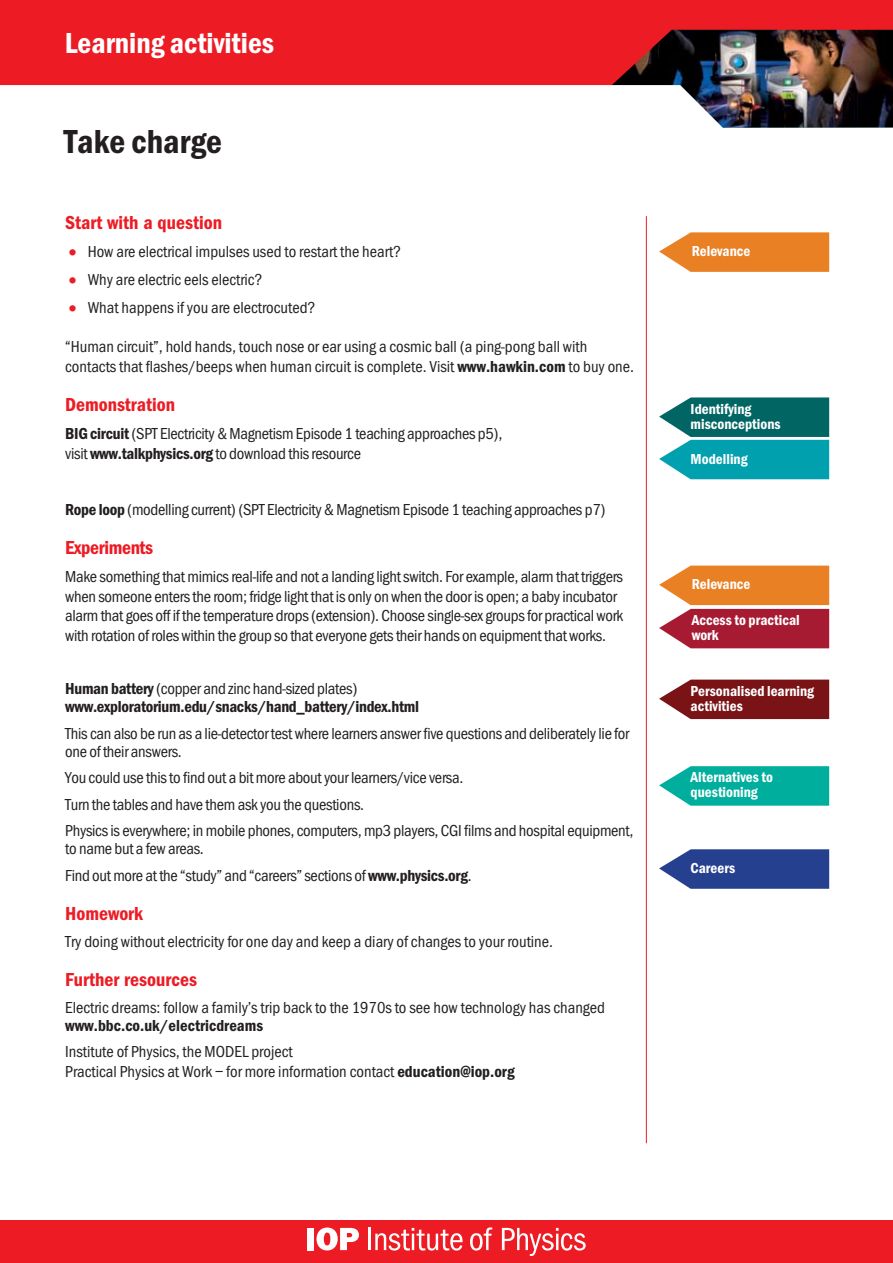
<style>
.page{position:relative;width:893px;height:1263px;background:#fff}
.page>*{position:absolute;margin:0;border:0;box-sizing:border-box;transform-origin:0 0}
.t1{font:600 34.5px "Franklin Got Cd Io P";color:#231f20}
.t2{font:600 30px "Franklin Got Cd Io P";color:#fff}
.t3{font:600 19.5px "Franklin Got Cd Io P";color:#ed1c24}
.t4{font:16.5px/19.5px "Franklin Got Cd Io P";letter-spacing:-.015em;color:#231f20}
.t5{font:600 16.5px/18px "Franklin Got Cd Io P";letter-spacing:-.015em;color:#231f20}
.t6{font:600 15px/15px "Franklin Got Cd Io P";color:#fff}
.s1{font-size:22.5px;color:#ed1c24}
.s2{font-weight:600}
.s3{font-weight:400}
</style>
<div class="page">
<div style="left:0;top:1220px;width:893px;height:43px;background:#ed1c24"></div>
<div style="left:307px;top:1228px;width:7px;height:22px;background:#fff"></div>
<svg style="left:317px;top:1227px;width:42px;height:23px"></svg>
<hr style="left:369px;top:1228px;width:2px;height:22px;background:#fff">
<svg style="left:375px;top:1228px;width:88px;height:22px"></svg>
<svg style="left:470px;top:1227px;width:22px;height:23px"></svg>
<svg style="left:502px;top:1228px;width:84px;height:28px"></svg>
<img style="left:611px;top:85px;width:282px;height:43px">
<svg style="left:0;top:0;width:893px;height:85px;background:#ce2127"></svg>
<svg style="left:659px;top:680px;width:170px;height:39px;background:#86282a"></svg>
<svg style="left:659px;top:766px;width:170px;height:40px;background:#1ab6a7"></svg>
<svg style="left:659px;top:232px;width:170px;height:40px;background:#eb8d3b"></svg>
<svg style="left:659px;top:566px;width:170px;height:82px;background:#ce6447"></svg>
<svg style="left:659px;top:397px;width:170px;height:82px;background:#219298"></svg>
<hr style="left:646px;top:216px;width:1px;height:927px;background:#ed1c24">
<svg style="left:659px;top:849px;width:170px;height:40px;background:#3b549a"></svg>
<h2 class="t2" style="left:65px;top:26px;width:211px">Learning activities</h2>
<h1 class="t1" style="left:64px;top:122px;width:160px">Take charge</h1>
<p class="t3" style="left:65px;top:212px;width:158px">Start with a question</p>
<p class="t4" style="left:65px;top:242px;width:338px"><span class="s1">•</span> How are electrical impulses used to restart the heart?</p>
<p class="t4" style="left:65px;top:270px;width:199px"><span class="s1">•</span> Why are electric eels electric?</p>
<p class="t4" style="left:65px;top:298px;width:252px"><span class="s1">•</span> What happens if you are electrocuted?</p>
<p class="t4" style="left:65px;top:337px;width:570px">“Human circuit”, hold hands, touch nose or ear using a cosmic ball (a ping-pong ball with contacts that flashes/beeps when human circuit is complete. Visit <span class="s2">www.hawkin.com</span> to buy one.</p>
<p class="t3" style="left:65px;top:394px;width:111px">Demonstration</p>
<p class="t4" style="left:65px;top:424px;width:439px"><span class="s2">BIG circuit</span> (SPT Electricity &amp; Magnetism Episode 1 teaching approaches p5), visit <span class="s2">www.talkphysics.org</span> to download this resource</p>
<p class="t4" style="left:65px;top:500px;width:542px"><span class="s2">Rope loop</span> (modelling current) (SPT Electricity &amp; Magnetism Episode 1 teaching approaches p7)</p>
<p class="t3" style="left:65px;top:537px;width:90px">Experiments</p>
<p class="t4" style="left:65px;top:567px;width:560px">Make something that mimics real-life and not a landing light switch. For example, alarm that triggers when someone enters the room; fridge light that is only on when the door is open; a baby incubator alarm that goes off if the temperature drops (extension). Choose single-sex groups for practical work with rotation of roles within the group so that everyone gets their hands on equipment that works.</p>
<p class="t5" style="left:65px;top:680px;width:355px">Human battery <span class="s3">(copper and zinc hand-sized plates) </span>www.exploratorium.edu/snacks/hand_battery/index.html</p>
<p class="t4" style="left:65px;top:724px;width:566px;line-height:18px">This can also be run as a lie-detector test where learners answer five questions and deliberately lie for one of their answers.</p>
<p class="t4" style="left:65px;top:764px;width:570px;line-height:26.5px">You could use this to find out a bit more about your learners/vice versa.<br>Turn the tables and have them ask you the questions.<br>Physics is everywhere; in mobile phones, computers, mp3 players, CGI films and hospital equipment,</p>
<p class="t4" style="left:65px;top:835px;width:408px;line-height:26.5px">to name but a few areas.<br>Find out more at the “study” and “careers” sections of <span class="s2">www.physics.org</span>.</p>
<p class="t3" style="left:65px;top:902px;width:80px">Homework</p>
<p class="t4" style="left:65px;top:931px;width:489px">Try doing without electricity for one day and keep a diary of changes to your routine.</p>
<p class="t3" style="left:65px;top:968px;width:133px">Further resources</p>
<p class="t4" style="left:65px;top:997px;width:541px">Electric dreams: follow a family’s trip back to the 1970s to see how technology has changed</p>
<p class="t5" style="left:65px;top:1016px;width:199px">www.bbc.co.uk/electricdreams</p>
<p class="t4" style="left:65px;top:1042px;width:451px">Institute of Physics, the MODEL project<br>Practical Physics at Work – for more information contact <span class="s2">education@iop.org</span></p>
<p class="t6" style="left:692px;top:243px;width:60px">Relevance</p>
<p class="t6" style="left:691px;top:402px;width:91px">Identifying misconceptions</p>
<p class="t6" style="left:691px;top:452px;width:59px">Modelling</p>
<p class="t6" style="left:692px;top:576px;width:60px">Relevance</p>
<p class="t6" style="left:692px;top:612px;width:110px">Access to practical work</p>
<p class="t6" style="left:691px;top:683px;width:125px">Personalised learning activities</p>
<p class="t6" style="left:691px;top:770px;width:84px">Alternatives to questioning</p>
<p class="t6" style="left:691px;top:861px;width:46px">Careers</p>
</div>
